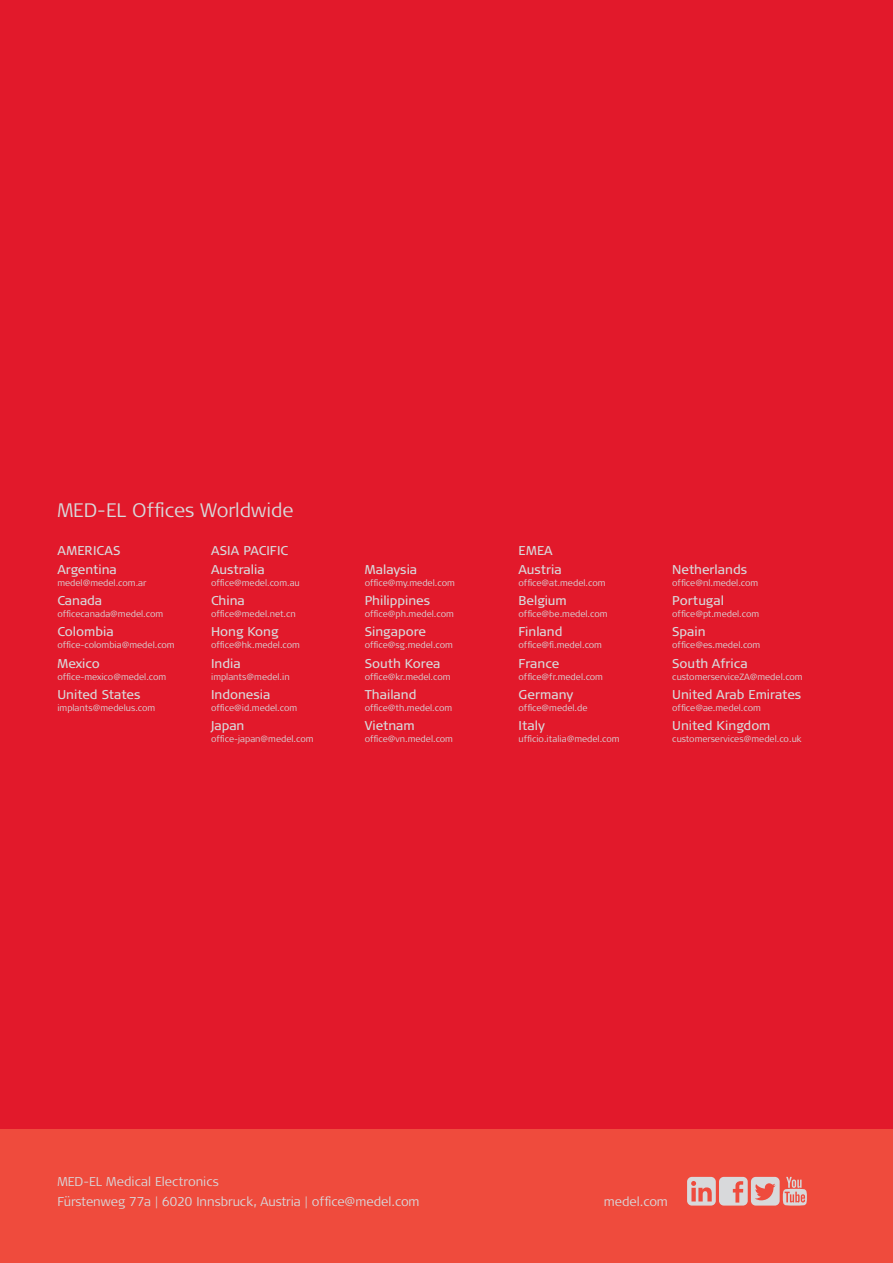
<style>
.page{position:relative;width:893px;height:1263px;background:#fff}
.page>*{position:absolute;margin:0;border:0;box-sizing:border-box;transform-origin:0 0}
.t1{font:300 19.5px "Signa Pro";color:#d8d9db}
.t2{font:12.75px/19.2px "Signa Pro";color:#d8d9db}
.t3{font:300 12.75px/19.2px "Signa Pro";color:#d8d9db}
.t4{font:300 9px "Signa Pro";color:#d8d9db}
</style>
<div class="page">
<div style="left:0;top:0;width:893px;height:1129px;background:#e2192b"></div>
<div style="left:0;top:1129px;width:893px;height:134px;background:#ef4b3d"></div>
<svg style="left:687px;top:1177px;width:120px;height:28px"></svg>
<p class="t1" style="left:57px;top:496px;width:238px">MED-EL Offices Worldwide</p>
<p class="t2" style="left:57px;top:540px;width:65px">AMERICAS<br>Argentina</p>
<p class="t4" style="left:57px;top:577px;width:91px">medel@medel.com.ar</p>
<p class="t2" style="left:57px;top:591px;width:46px">Canada</p>
<p class="t4" style="left:57px;top:608px;width:107px">officecanada@medel.com</p>
<p class="t2" style="left:57px;top:622px;width:58px">Colombia</p>
<p class="t4" style="left:57px;top:639px;width:119px">office-colombia@medel.com</p>
<p class="t2" style="left:57px;top:653px;width:44px">Mexico</p>
<p class="t4" style="left:57px;top:670px;width:110px">office-mexico@medel.com</p>
<p class="t2" style="left:57px;top:684px;width:85px">United States</p>
<p class="t4" style="left:57px;top:701px;width:99px">implants@medelus.com</p>
<p class="t2" style="left:211px;top:540px;width:79px">ASIA PACIFIC<br>Australia</p>
<p class="t4" style="left:211px;top:577px;width:90px">office@medel.com.au</p>
<p class="t2" style="left:211px;top:591px;width:35px">China</p>
<p class="t4" style="left:211px;top:608px;width:86px">office@medel.net.cn</p>
<p class="t2" style="left:211px;top:622px;width:69px">Hong Kong</p>
<p class="t4" style="left:211px;top:639px;width:90px">office@hk.medel.com</p>
<p class="t2" style="left:211px;top:653px;width:31px">India</p>
<p class="t4" style="left:211px;top:670px;width:80px">implants@medel.in</p>
<p class="t2" style="left:211px;top:684px;width:61px">Indonesia</p>
<p class="t4" style="left:211px;top:701px;width:88px">office@id.medel.com</p>
<p class="t2" style="left:211px;top:715px;width:35px">Japan</p>
<p class="t4" style="left:211px;top:732px;width:104px">office-japan@medel.com</p>
<p class="t2" style="left:365px;top:559px;width:54px">Malaysia</p>
<p class="t4" style="left:365px;top:577px;width:91px">office@my.medel.com</p>
<p class="t2" style="left:365px;top:591px;width:67px">Philippines</p>
<p class="t4" style="left:365px;top:608px;width:91px">office@ph.medel.com</p>
<p class="t2" style="left:365px;top:622px;width:63px">Singapore</p>
<p class="t4" style="left:365px;top:639px;width:90px">office@sg.medel.com</p>
<p class="t2" style="left:365px;top:653px;width:77px">South Korea</p>
<p class="t4" style="left:365px;top:670px;width:87px">office@kr.medel.com</p>
<p class="t2" style="left:365px;top:684px;width:53px">Thailand</p>
<p class="t4" style="left:365px;top:701px;width:89px">office@th.medel.com</p>
<p class="t2" style="left:365px;top:715px;width:51px">Vietnam</p>
<p class="t4" style="left:365px;top:732px;width:90px">office@vn.medel.com</p>
<p class="t2" style="left:519px;top:540px;width:45px">EMEA<br>Austria</p>
<p class="t4" style="left:519px;top:577px;width:88px">office@at.medel.com</p>
<p class="t2" style="left:519px;top:591px;width:50px">Belgium</p>
<p class="t4" style="left:519px;top:608px;width:90px">office@be.medel.com</p>
<p class="t2" style="left:519px;top:622px;width:45px">Finland</p>
<p class="t4" style="left:519px;top:639px;width:85px">office@fi.medel.com</p>
<p class="t2" style="left:519px;top:653px;width:42px">France</p>
<p class="t4" style="left:519px;top:670px;width:86px">office@fr.medel.com</p>
<p class="t2" style="left:519px;top:684px;width:56px">Germany</p>
<p class="t4" style="left:519px;top:701px;width:70px">office@medel.de</p>
<p class="t2" style="left:519px;top:715px;width:28px">Italy</p>
<p class="t4" style="left:519px;top:732px;width:103px">ufficio.italia@medel.com</p>
<p class="t2" style="left:672px;top:559px;width:76px">Netherlands</p>
<p class="t4" style="left:672px;top:577px;width:87px">office@nl.medel.com</p>
<p class="t2" style="left:672px;top:591px;width:53px">Portugal</p>
<p class="t4" style="left:672px;top:608px;width:88px">office@pt.medel.com</p>
<p class="t2" style="left:672px;top:622px;width:35px">Spain</p>
<p class="t4" style="left:672px;top:639px;width:90px">office@es.medel.com</p>
<p class="t2" style="left:672px;top:653px;width:77px">South Africa</p>
<p class="t4" style="left:672px;top:670px;width:132px">customerserviceZA@medel.com</p>
<p class="t2" style="left:672px;top:684px;width:130px">United Arab Emirates</p>
<p class="t4" style="left:672px;top:701px;width:90px">office@ae.medel.com</p>
<p class="t2" style="left:672px;top:715px;width:100px">United Kingdom</p>
<p class="t4" style="left:672px;top:732px;width:131px">customerservices@medel.co.uk</p>
<p class="t3" style="left:57px;top:1172px;width:364px">MED-EL Medical Electronics<br>Fürstenweg 77a | 6020 Innsbruck, Austria | office@medel.com</p>
<p class="t3" style="left:604px;top:1191px;width:66px">medel.com</p>
</div>
